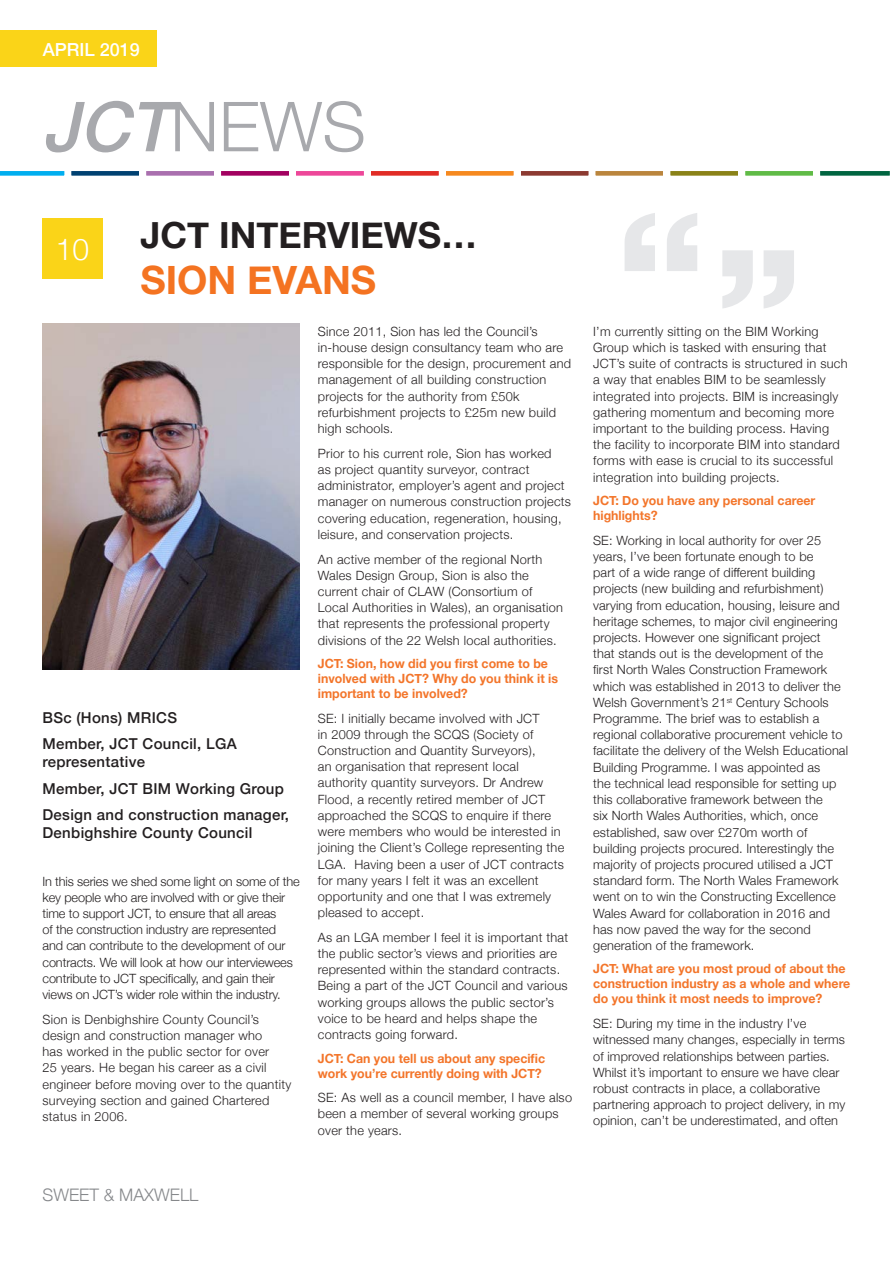
<style>
.page{position:relative;width:893px;height:1263px;background:#fff}
.page>*{position:absolute;margin:0;border:0;box-sizing:border-box;transform-origin:0 0}
.t1{font:300 69px "Helvetica Neue";color:#a8a9ad}
.MAINHEADING{font:700 39px "Helvetica Neue";color:#f47321}
.MAINHEADING-2{font:700 36px "Helvetica Neue";color:#231f20}
.t2{font:300 30px "Helvetica Neue";color:#fff}
.t3{font:500 18px "Helvetica Neue";color:#fff}
.t4{font:300 17.25px "Helvetica Neue";color:#86888b}
.t5{font:500 15px/18px "Helvetica Neue";letter-spacing:.02em;color:#231f20}
.t6{font:300 12.75px/16.2px "Helvetica Neue";letter-spacing:.02em;color:#231f20}
.t7{font:300 12.75px/16.2px "Helvetica Neue";letter-spacing:-.01em;color:#231f20}
.QUESTION{font:700 12.75px/15px "Helvetica Neue";color:#f3752a}
.s1{font-weight:500;font-style:italic}
</style>
<div class="page">
<div style="left:0;top:30px;width:157px;height:37px;background:#fad418"></div>
<div style="left:71px;top:171px;width:68px;height:5px;background:#004171"></div>
<div style="left:70px;top:170px;width:71px;height:7px;border:1px solid #fff"></div>
<div style="left:446px;top:171px;width:68px;height:5px;background:#f6891f"></div>
<div style="left:444px;top:170px;width:71px;height:7px;border:1px solid #fff"></div>
<div style="left:371px;top:171px;width:68px;height:5px;background:#e12c26"></div>
<div style="left:369px;top:170px;width:71px;height:7px;border:1px solid #fff"></div>
<div style="left:221px;top:171px;width:68px;height:5px;background:#a20160"></div>
<div style="left:220px;top:170px;width:70px;height:7px;border:1px solid #fff"></div>
<div style="left:146px;top:171px;width:68px;height:5px;background:#a96fae"></div>
<div style="left:145px;top:170px;width:71px;height:7px;border:1px solid #fff"></div>
<div style="left:521px;top:171px;width:68px;height:5px;background:#8c3a31"></div>
<div style="left:519px;top:170px;width:71px;height:7px;border:1px solid #fff"></div>
<div style="left:595px;top:171px;width:68px;height:5px;background:#ba853d"></div>
<div style="left:594px;top:170px;width:71px;height:7px;border:1px solid #fff"></div>
<div style="left:296px;top:171px;width:68px;height:5px;background:#ed4799"></div>
<div style="left:294px;top:170px;width:71px;height:7px;border:1px solid #fff"></div>
<div style="left:745px;top:171px;width:68px;height:5px;background:#60bb46"></div>
<div style="left:744px;top:170px;width:71px;height:7px;border:1px solid #fff"></div>
<div style="left:670px;top:171px;width:68px;height:5px;background:#8a8218"></div>
<div style="left:669px;top:170px;width:71px;height:7px;border:1px solid #fff"></div>
<svg style="left:820px;top:171px;width:70px;height:5px"></svg>
<svg style="left:0;top:171px;width:65px;height:5px"></svg>
<div style="left:43px;top:218px;width:60px;height:61px;background:#fad418"></div>
<svg style="left:667px;top:213px;width:30px;height:58px"></svg>
<svg style="left:625px;top:213px;width:30px;height:58px"></svg>
<svg style="left:722px;top:250px;width:31px;height:58px"></svg>
<svg style="left:764px;top:250px;width:30px;height:58px"></svg>
<img style="left:43px;top:323px;width:257px;height:346px">
<h3 class="t3" style="left:43px;top:35px;width:99px">APRIL 2019</h3>
<p class="t1" style="left:43px;top:71px;width:325px"><span class="s1">JCT</span>NEWS</p>
<p class="t2" style="left:56px;top:225px;width:35px">10</p>
<p class="MAINHEADING-2" style="left:140px;top:207px;width:338px">JCT INTERVIEWS…</p>
<p class="MAINHEADING" style="left:140px;top:250px;width:237px">SION EVANS</p>
<p class="t5" style="left:43px;top:707px;width:136px">BSc (Hons) MRICS</p>
<p class="t5" style="left:43px;top:734px;width:196px">Member, JCT Council, LGA representative</p>
<p class="t5" style="left:43px;top:778px;width:243px">Member, JCT BIM Working Group</p>
<p class="t5" style="left:43px;top:805px;width:248px">Design and construction manager,<br>Denbighshire County Council</p>
<p class="t7" style="left:43px;top:872px;width:259px">In this series we shed some light on some of the key people who are involved with or give their time to support JCT, to ensure that all areas<br>of the construction industry are represented<br>and can contribute to the development of our contracts. We will look at how our interviewees contribute to JCT specifically, and gain their views on JCT’s wider role within the industry.</p>
<p class="t6" style="left:43px;top:1010px;width:250px">Sion is Denbighshire County Council’s design and construction manager who<br>has worked in the public sector for over<br>25 years. He began his career as a civil engineer before moving over to the quantity surveying section and gained Chartered status in 2006.</p>
<p class="t6" style="left:318px;top:322px;width:255px">Since 2011, Sion has led the Council’s in-house design consultancy team who are responsible for the design, procurement and management of all building construction projects for the authority from £50k refurbishment projects to £25m new build high schools.</p>
<p class="t6" style="left:318px;top:444px;width:255px">Prior to his current role, Sion has worked<br>as project quantity surveyor, contract administrator, employer’s agent and project manager on numerous construction projects covering education, regeneration, housing, leisure, and conservation projects.</p>
<p class="t6" style="left:318px;top:550px;width:247px">An active member of the regional North Wales Design Group, Sion is also the current chair of CLAW (Consortium of Local Authorities in Wales), an organisation that represents the professional property divisions of the 22 Welsh local authorities.</p>
<p class="QUESTION" style="left:318px;top:656px;width:242px">JCT: Sion, how did you first come to be involved with JCT? Why do you think it is important to be involved?</p>
<p class="t6" style="left:318px;top:709px;width:248px">SE: I initially became involved with JCT<br>in 2009 through the SCQS (Society of Construction and Quantity Surveyors),<br>an organisation that represent local authority quantity surveyors. Dr Andrew Flood, a recently retired member of JCT approached the SCQS to enquire if there were members who would be interested in joining the Client’s College representing the LGA. Having been a user of JCT contracts for many years I felt it was an excellent opportunity and one that I was extremely pleased to accept.</p>
<p class="t6" style="left:318px;top:928px;width:252px">As an LGA member I feel it is important that the public sector’s views and priorities are represented within the standard contracts.<br>Being a part of the JCT Council and various working groups allows the public sector’s voice to be heard and helps shape the contracts going forward.</p>
<p class="QUESTION" style="left:318px;top:1051px;width:229px">JCT: Can you tell us about any specific work you’re currently doing with JCT?</p>
<p class="t6" style="left:318px;top:1089px;width:256px">SE: As well as a council member, I have also been a member of several working groups over the years.</p>
<p class="t4" style="left:43px;top:1181px;width:158px">SWEET &amp; MAXWELL</p>
<p class="t6" style="left:593px;top:322px;width:256px">I’m currently sitting on the BIM Working Group which is tasked with ensuring that JCT’s suite of contracts is structured in such a way that enables BIM to be seamlessly integrated into projects. BIM is increasingly gathering momentum and becoming more important to the building process. Having the facility to incorporate BIM into standard forms with ease is crucial to its successful integration into building projects.</p>
<p class="QUESTION" style="left:593px;top:493px;width:224px">JCT: Do you have any personal career highlights?</p>
<p class="t6" style="left:593px;top:531px;width:256px">SE: Working in local authority for over 25 years, I’ve been fortunate enough to be<br>part of a wide range of different building projects (new building and refurbishment) varying from education, housing, leisure and heritage schemes, to major civil engineering projects. However one significant project<br>that stands out is the development of the<br>first North Wales Construction Framework which was established in 2013 to deliver the Welsh Government’s 21<sup>st</sup> Century Schools Programme. The brief was to establish a regional collaborative procurement vehicle to facilitate the delivery of the Welsh Educational Building Programme. I was appointed as<br>the technical lead responsible for setting up this collaborative framework between the<br>six North Wales Authorities, which, once established, saw over £270m worth of building projects procured. Interestingly the majority of projects procured utilised a JCT standard form. The North Wales Framework went on to win the Constructing Excellence Wales Award for collaboration in 2016 and has now paved the way for the second generation of the framework.</p>
<p class="QUESTION" style="left:593px;top:962px;width:259px">JCT: What are you most proud of about the construction industry as a whole and where do you think it most needs to improve?</p>
<p class="t6" style="left:593px;top:1014px;width:254px">SE: During my time in the industry I’ve witnessed many changes, especially in terms of improved relationships between parties.<br>Whilst it’s important to ensure we have clear robust contracts in place, a collaborative partnering approach to project delivery, in my opinion, can’t be underestimated, and often</p>
</div>
